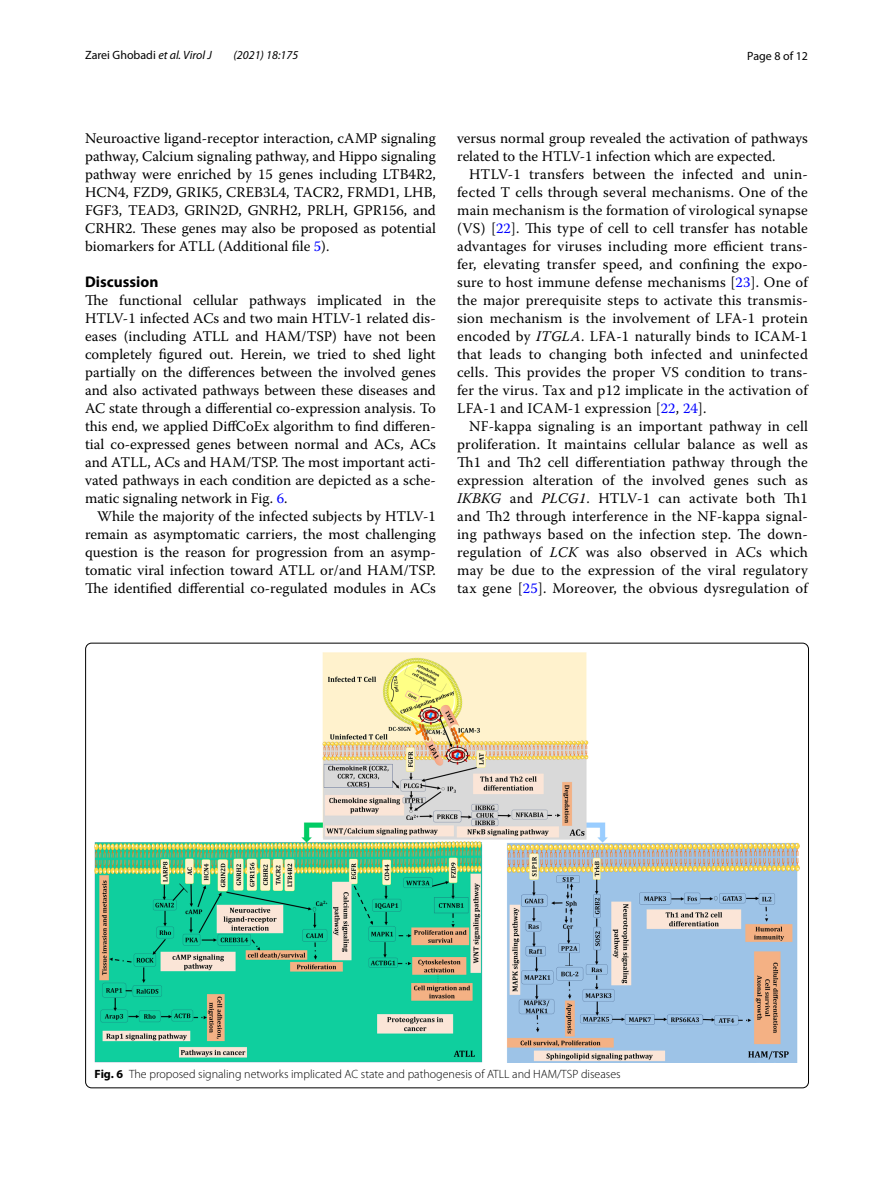
<style>
.page{position:relative;width:893px;height:1187px;background:#fff}
.page>*{position:absolute;margin:0;border:0;box-sizing:border-box;transform-origin:0 0}
.t1{font:700 15.45px "Myriad Pro";color:#000}
.t2{font:14.7px/18px "Warnock Pro";color:#000;text-align:justify}
.t3{font:300 12px "Myriad Pro";color:#000}
.t4{font:12px "Myriad Pro";color:#000}
.t5{font:italic 12px "Myriad Pro";color:#000}
.s1{font-style:italic}
.s2{color:#00f}
.s3{font-weight:700}
</style>
<div class="page">
<img style="left:94px;top:652px;width:706px;height:410px">
<p class="t4" style="left:85px;top:48px;width:128px">Zarei Ghobadi <span class="s1">et al. Virol J</span></p>
<p class="t5" style="left:234px;top:48px;width:66px">(2021) 18:175</p>
<p class="t4" style="left:747px;top:48px;width:62px">Page 8 of 12</p>
<p class="t2" style="left:85px;top:128px;width:352px">Neuroactive ligand-receptor interaction, cAMP signaling pathway, Calcium signaling pathway, and Hippo signaling pathway were enriched by 15 genes including LTB4R2, HCN4, FZD9, GRIK5, CREB3L4, TACR2, FRMD1, LHB, FGF3, TEAD3, GRIN2D, GNRH2, PRLH, GPR156, and CRHR2. These genes may also be proposed as potential biomarkers for ATLL (Additional file <span class="s2">5</span>).</p>
<p class="t1" style="left:85px;top:271px;width:75px">Discussion</p>
<p class="t2" style="left:85px;top:290px;width:352px">The functional cellular pathways implicated in the HTLV-1 infected ACs and two main HTLV-1 related dis&shy;eases (including ATLL and HAM/TSP) have not been completely figured out. Herein, we tried to shed light partially on the differences between the involved genes and also activated pathways between these diseases and AC state through a differential co-expression analysis. To this end, we applied DiffCoEx algorithm to find differen&shy;tial co-expressed genes between normal and ACs, ACs and ATLL, ACs and HAM/TSP. The most important acti&shy;vated pathways in each condition are depicted as a sche&shy;matic signaling network in Fig. <span class="s2">6</span>.</p>
<p class="t2" style="left:85px;top:506px;width:352px;text-indent:12px">While the majority of the infected subjects by HTLV-1 remain as asymptomatic carriers, the most challenging question is the reason for progression from an asymp&shy;tomatic viral infection toward ATLL or/and HAM/TSP.<br>The identified differential co-regulated modules in ACs</p>
<p class="t2" style="left:457px;top:128px;width:352px">versus normal group revealed the activation of pathways related to the HTLV-1 infection which are expected.</p>
<p class="t2" style="left:457px;top:164px;width:352px;text-indent:12px">HTLV-1 transfers between the infected and unin&shy;fected T cells through several mechanisms. One of the main mechanism is the formation of virological synapse (VS) [<span class="s2">22</span>]. This type of cell to cell transfer has notable advantages for viruses including more efficient trans&shy;fer, elevating transfer speed, and confining the expo&shy;sure to host immune defense mechanisms [<span class="s2">23</span>]. One of the major prerequisite steps to activate this transmis&shy;sion mechanism is the involvement of LFA-1 protein encoded by <span class="s1">ITGLA</span>. LFA-1 naturally binds to ICAM-1 that leads to changing both infected and uninfected cells. This provides the proper VS condition to trans&shy;fer the virus. Tax and p12 implicate in the activation of LFA-1 and ICAM-1 expression [<span class="s2">22</span>, <span class="s2">24</span>].</p>
<p class="t2" style="left:457px;top:416px;width:352px;text-indent:12px">NF-kappa signaling is an important pathway in cell proliferation. It maintains cellular balance as well as Th1 and Th2 cell differentiation pathway through the expression alteration of the involved genes such as <span class="s1">IKBKG</span> and <span class="s1">PLCG1</span>. HTLV-1 can activate both Th1 and Th2 through interference in the NF-kappa signal&shy;ing pathways based on the infection step. The down&shy;regulation of <span class="s1">LCK</span> was also observed in ACs which may be due to the expression of the viral regulatory tax gene [<span class="s2">25</span>]. Moreover, the obvious dysregulation of</p>
<p class="t3" style="left:95px;top:1067px;width:527px"><span class="s3">Fig. 6</span> The proposed signaling networks implicated AC state and pathogenesis of ATLL and HAM/TSP diseases</p>
</div>
